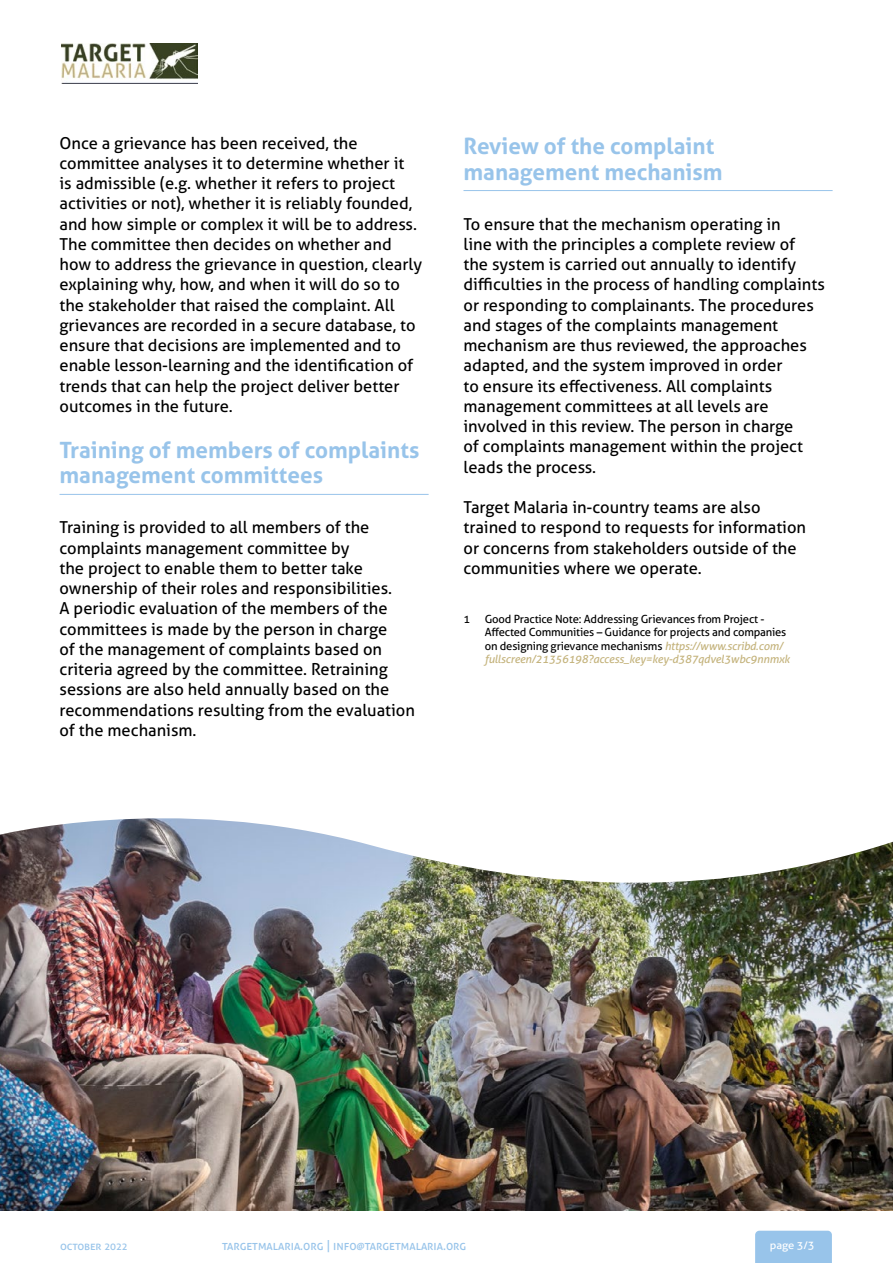
<style>
.page{position:relative;width:893px;height:1263px;background:#fff}
.page>*{position:absolute;margin:0;border:0;box-sizing:border-box;transform-origin:0 0}
.Subtitle{font:700 22.5px/25.5px "Aller";color:#98c4ea}
.Body_paragraph{font:16.5px/20.2px "Aller";color:#000}
.t1{font:12.9px "Aller";color:#98c4ea;scale:.93 1}
.t2{font:11.4px "Aller";letter-spacing:-.01em;color:#98c4ea}
.t3{font:11.25px/13.5px "Aller";letter-spacing:-.015em;color:#000}
.FOOTER__Links_and_Em{font:10.65px "Aller";color:#fff;scale:1.06 1}
.s1{font-style:italic;color:#c4b37c}
.s2{font-size:9.9px}
.s3{font-size:11.25px}
</style>
<div class="page">
<img style="left:61px;top:44px;width:137px;height:40px">
<img style="left:0;top:901px;width:893px;height:309px">
<svg style="left:0;top:493px;width:893px;height:408px"></svg>
<hr style="left:60px;top:494px;width:369px;height:1px;background:#98c4ea">
<hr style="left:463px;top:190px;width:370px;height:1px;background:#98c4ea">
<div style="left:755px;top:1231px;width:77px;height:32px;background:#98c4ea"></div>
<p class="Body_paragraph" style="left:60px;top:132px;width:364px">Once a grievance has been received, the committee analyses it to determine whether it<br>is admissible (e.g. whether it refers to project activities or not), whether it is reliably founded, and how simple or complex it will be to address.<br>The committee then decides on whether and how to address the grievance in question, clearly explaining why, how, and when it will do so to the stakeholder that raised the complaint. All grievances are recorded in a secure database, to ensure that decisions are implemented and to enable lesson-learning and the identification of trends that can help the project deliver better outcomes in the future.</p>
<p class="Subtitle" style="left:60px;top:437px;width:361px">Training of members of complaints management committees</p>
<p class="Body_paragraph" style="left:60px;top:517px;width:357px">Training is provided to all members of the complaints management committee by<br>the project to enable them to better take ownership of their roles and responsibilities.<br>A periodic evaluation of the members of the committees is made by the person in charge<br>of the management of complaints based on criteria agreed by the committee. Retraining sessions are also held annually based on the recommendations resulting from the evaluation of the mechanism.</p>
<p class="Subtitle" style="left:463px;top:133px;width:261px">Review of the complaint management mechanism</p>
<p class="Body_paragraph" style="left:463px;top:213px;width:363px">To ensure that the mechanism operating in<br>line with the principles a complete review of<br>the system is carried out annually to identify difficulties in the process of handling complaints or responding to complainants. The procedures and stages of the complaints management mechanism are thus reviewed, the approaches adapted, and the system improved in order<br>to ensure its effectiveness. All complaints management committees at all levels are involved in this review. The person in charge<br>of complaints management within the project leads the process.</p>
<p class="Body_paragraph" style="left:463px;top:497px;width:344px">Target Malaria in-country teams are also trained to respond to requests for information or concerns from stakeholders outside of the communities where we operate.</p>
<p class="t3" style="left:463px;top:612px;width:8px">1</p>
<p class="t3" style="left:485px;top:612px;width:306px">Good Practice Note: Addressing Grievances from Project - Affected Communities – Guidance for projects and companies on designing grievance mechanisms <span class="s1">https://www.scribd.com/ fullscreen/21356198?access_key=key-d387qdvel3wbc9nnmxk</span></p>
<p class="t2" style="left:60px;top:1239px;width:69px">october <span class="s2">2022</span></p>
<p class="t1" style="left:222px;top:1237px;width:264px">targetmalaria.org | info@targetmalaria.org</p>
<p class="FOOTER__Links_and_Em" style="left:770px;top:1239px;width:44px">page 3/<span class="s3">3</span></p>
</div>
